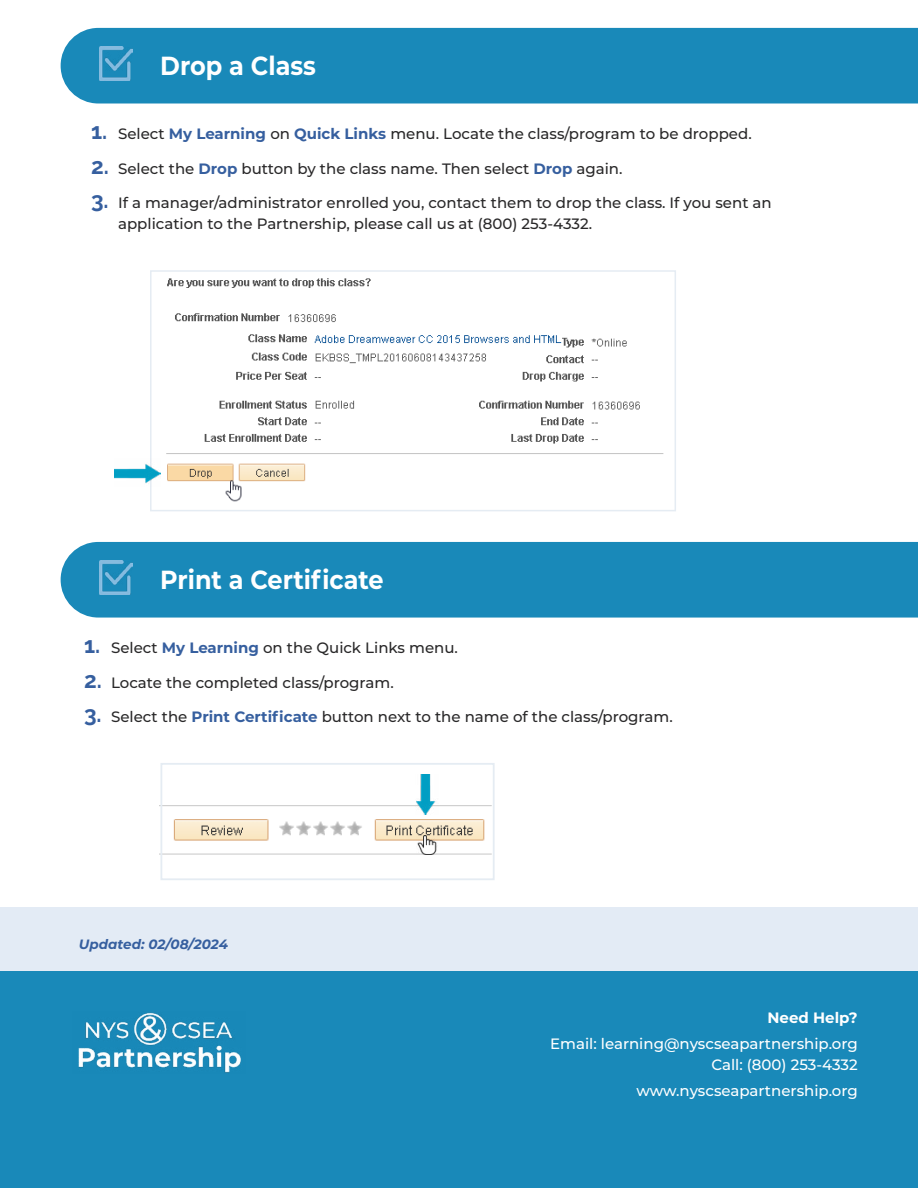
<style>
.page{position:relative;width:918px;height:1188px;background:#fff}
.page>*{position:absolute;margin:0;border:0;box-sizing:border-box;transform-origin:0 0}
.t1{font:700 26.1px "Montserrat";color:#fff;scale:.92 1}
.t2{font:500 15px/21px "Montserrat";color:#292829}
.Body{font:500 15px/21px "Montserrat";color:#fff;text-align:right}
.Body-2{font:700 15px "Montserrat";color:#fff}
.Body-3{font:italic 700 13.5px "Montserrat";color:#365f9f}
.s1{font-family:"Raleway";font-weight:700;font-size:22.5px;color:#365f9f}
.s2{font-weight:700;color:#365f9f}
</style>
<div class="page">
<div style="left:61px;top:28px;width:857px;height:76px;background:#1989b9"></div>
<div style="left:61px;top:542px;width:857px;height:76px;background:#1989b9"></div>
<img style="left:100px;top:46px;width:33px;height:34px">
<img style="left:100px;top:561px;width:33px;height:33px">
<div style="left:0;top:971px;width:918px;height:217px;background:#1989b9"></div>
<div style="left:0;top:907px;width:918px;height:64px;background:#e3ebf5"></div>
<img style="left:78px;top:1012px;width:163px;height:61px">
<img style="left:166px;top:278px;width:498px;height:224px">
<div style="left:150px;top:270px;width:526px;height:241px;border:2px solid #e5ecf3"></div>
<img style="left:115px;top:458px;width:46px;height:28px">
<img style="left:163px;top:805px;width:329px;height:50px">
<img style="left:416px;top:774px;width:22px;height:40px">
<img style="left:417px;top:836px;width:20px;height:19px">
<div style="left:160px;top:763px;width:335px;height:117px;border:2px solid #e5ecf3"></div>
<h2 class="t1" style="left:160px;top:47px;width:171px">Drop a Class</h2>
<p class="t2" style="left:91px;top:123px;width:662px"><span class="s1">1.</span> Select <span class="s2">My Learning</span> on <span class="s2">Quick Links</span> menu. Locate the class/program to be dropped.</p>
<p class="t2" style="left:91px;top:158px;width:533px"><span class="s1">2.</span> Select the <span class="s2">Drop</span> button by the class name. Then select <span class="s2">Drop</span> again.</p>
<p class="t2" style="left:118px;top:192px;width:655px;text-indent:-27px"><span class="s1">3.</span> If a manager/administrator enrolled you, contact them to drop the class. If you sent an application to the Partnership, please call us at (800) 253-4332.</p>
<h2 class="t1" style="left:160px;top:561px;width:244px">Print a Certificate</h2>
<p class="t2" style="left:84px;top:637px;width:375px"><span class="s1">1.</span> Select <span class="s2">My Learning</span> on the Quick Links menu.</p>
<p class="t2" style="left:84px;top:671px;width:311px"><span class="s1">2.</span> Locate the completed class/program.</p>
<p class="t2" style="left:84px;top:706px;width:590px"><span class="s1">3.</span> Select the <span class="s2">Print Certificate</span> button next to the name of the class/program.</p>
<p class="Body-3" style="left:79px;top:935px;width:151px">Updated: 02/08/2024</p>
<p class="Body-2" style="left:767px;top:1007px;width:92px">Need Help?</p>
<p class="Body" style="left:550px;top:1033px;width:309px">Email: learning@nyscseapartnership.org<br>Call: (800) 253‐4332</p>
<p class="Body" style="left:637px;top:1080px;width:223px">www.nyscseapartnership.org</p>
</div>
